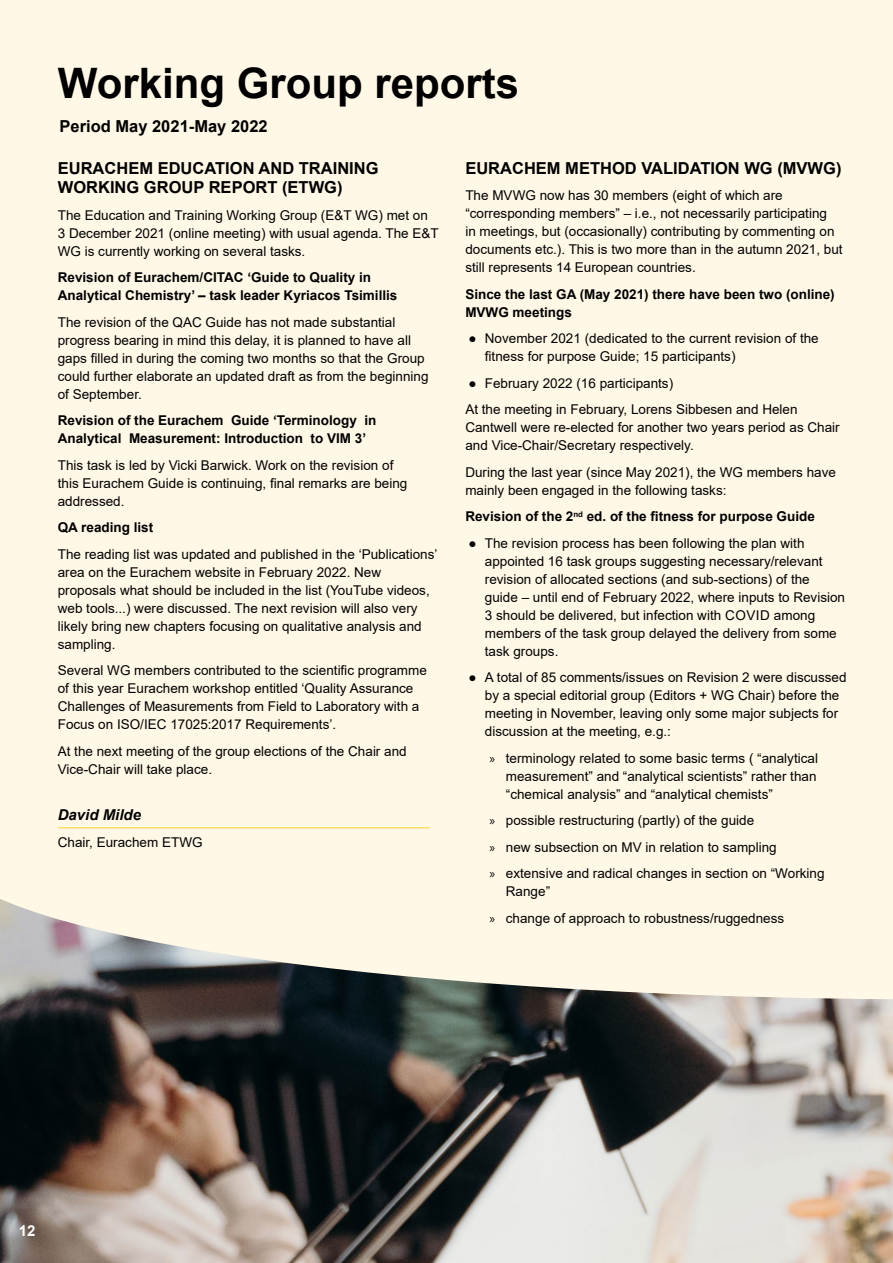
<style>
.page{position:relative;width:893px;height:1263px;background:#fff}
.page>*{position:absolute;margin:0;border:0;box-sizing:border-box;transform-origin:0 0}
.t1{font:700 42px "Arial";color:#000}
.t2{font:700 16.5px/19.5px "Arial";color:#000}
.t3{font:italic 700 15px "Arial";color:#000}
.t4{font:700 15px "Arial";color:#fff}
.t5{font:13.5px/18px "Arial";color:#000}
.t6{font:700 13.5px/18px "Arial";color:#000}
.s1{font-family:"Myriad Pro"}
</style>
<div class="page">
<img style="left:0;top:999px;width:893px;height:264px">
<svg style="left:0;top:843px;width:893px;height:156px;background:#e3ddd0"></svg>
<div style="left:0;top:0;width:893px;height:843px;background:#fff8e7"></div>
<hr style="left:58px;top:827px;width:372px;height:1px;background:#ffd12a">
<h1 class="t1" style="left:58px;top:53px;width:463px">Working Group reports</h1>
<p class="t2" style="left:60px;top:117px;width:210px">Period May 2021-May 2022</p>
<p class="t2" style="left:58px;top:158px;width:322px">EURACHEM EDUCATION AND TRAINING<br>WORKING GROUP REPORT (ETWG)</p>
<p class="t5" style="left:58px;top:206px;width:382px">The Education and Training Working Group (E&amp;T WG) met on<br>3 December 2021 (online meeting) with usual agenda. The E&amp;T<br>WG is currently working on several tasks.</p>
<p class="t6" style="left:58px;top:268px;width:341px">Revision of Eurachem/CITAC ‘Guide to Quality in<br>Analytical Chemistry’ – task leader Kyriacos Tsimillis</p>
<p class="t5" style="left:58px;top:313px;width:372px">The revision of the QAC Guide has not made substantial progress bearing in mind this delay, it is planned to have all gaps filled in during the coming two months so that the Group could further elaborate an updated draft as from the beginning of September.</p>
<p class="t6" style="left:58px;top:411px;width:320px">Revision of the Eurachem Guide ‘Terminology in<br>Analytical Measurement: Introduction to VIM 3’</p>
<p class="t5" style="left:58px;top:456px;width:351px">This task is led by Vicki Barwick. Work on the revision of this Eurachem Guide is continuing, final remarks are being addressed.</p>
<p class="t6" style="left:58px;top:518px;width:97px">QA reading list</p>
<p class="t5" style="left:58px;top:545px;width:381px">The reading list was updated and published in the ‘Publications’ area on the Eurachem website in February 2022. New proposals what should be included in the list (YouTube videos, web tools...) were discussed. The next revision will also very likely bring new chapters focusing on qualitative analysis and sampling.</p>
<p class="t5" style="left:58px;top:661px;width:371px">Several WG members contributed to the scientific programme of this year Eurachem workshop entitled ‘Quality Assurance Challenges of Measurements from Field to Laboratory with a Focus on ISO/IEC 17025:2017 Requirements’.</p>
<p class="t5" style="left:58px;top:742px;width:350px">At the next meeting of the group elections of the Chair and<br>Vice-Chair will take place.</p>
<p class="t3" style="left:58px;top:805px;width:85px">David Milde</p>
<p class="t5" style="left:58px;top:833px;width:146px">Chair, Eurachem ETWG</p>
<p class="t2" style="left:465px;top:158px;width:378px">EURACHEM METHOD VALIDATION WG (MVWG)</p>
<p class="t5" style="left:465px;top:186px;width:379px">The MVWG now has 30 members (eight of which are “corresponding members” – i.e., not necessarily participating<br>in meetings, but (occasionally) contributing by commenting on documents etc.). This is two more than in the autumn 2021, but still represents 14 European countries.</p>
<p class="t6" style="left:465px;top:285px;width:371px">Since the last GA (May 2021) there have been two (online)<br>MVWG meetings</p>
<p class="t5" style="left:485px;top:329px;width:335px;text-indent:-16px">● November 2021 (dedicated to the current revision of the fitness for purpose Guide; 15 participants)</p>
<p class="t5" style="left:465px;top:369px;width:334px;line-height:26.5px">● February 2022 (16 participants)<br>At the meeting in February, Lorens Sibbesen and Helen</p>
<p class="t5" style="left:465px;top:418px;width:376px">Cantwell were re-elected for another two years period as Chair and Vice-Chair/Secretary respectively.</p>
<p class="t5" style="left:465px;top:463px;width:372px">During the last year (since May 2021), the WG members have mainly been engaged in the following tasks:</p>
<p class="t6" style="left:465px;top:508px;width:351px">Revision of the 2<sup>nd</sup> ed. of the fitness for purpose Guide</p>
<p class="t5" style="left:485px;top:534px;width:362px;text-indent:-16px">● The revision process has been following the plan with appointed 16 task groups suggesting necessary/relevant revision of allocated sections (and sub-sections) of the guide – until end of February 2022, where inputs to Revision 3 should be delivered, but infection with COVID among members of the task group delayed the delivery from some task groups.</p>
<p class="t5" style="left:485px;top:668px;width:363px;text-indent:-16px">● A total of 85 comments/issues on Revision 2 were discussed by a special editorial group (Editors + WG Chair) before the meeting in November, leaving only some major subjects for discussion at the meeting, e.g.:</p>
<p class="t5" style="left:506px;top:749px;width:314px;text-align:justify;text-indent:-16px"><span class="s1">»</span> terminology related to some basic terms ( “analytical measurement” and “analytical scientists” rather than “chemical analysis” and “analytical chemists”</p>
<p class="t5" style="left:489px;top:807px;width:337px;line-height:26.5px"><span class="s1">»</span> possible restructuring (partly) of the guide<br><span class="s1">»</span> new subsection on MV in relation to sampling<br><span class="s1">»</span> extensive and radical changes in section on “Working</p>
<p class="t5" style="left:489px;top:878px;width:296px;line-height:26.5px;text-indent:16px">Range”<br><span class="s1">»</span> change of approach to robustness/ruggedness</p>
<p class="t4" style="left:19px;top:1220px;width:18px">12</p>
</div>
